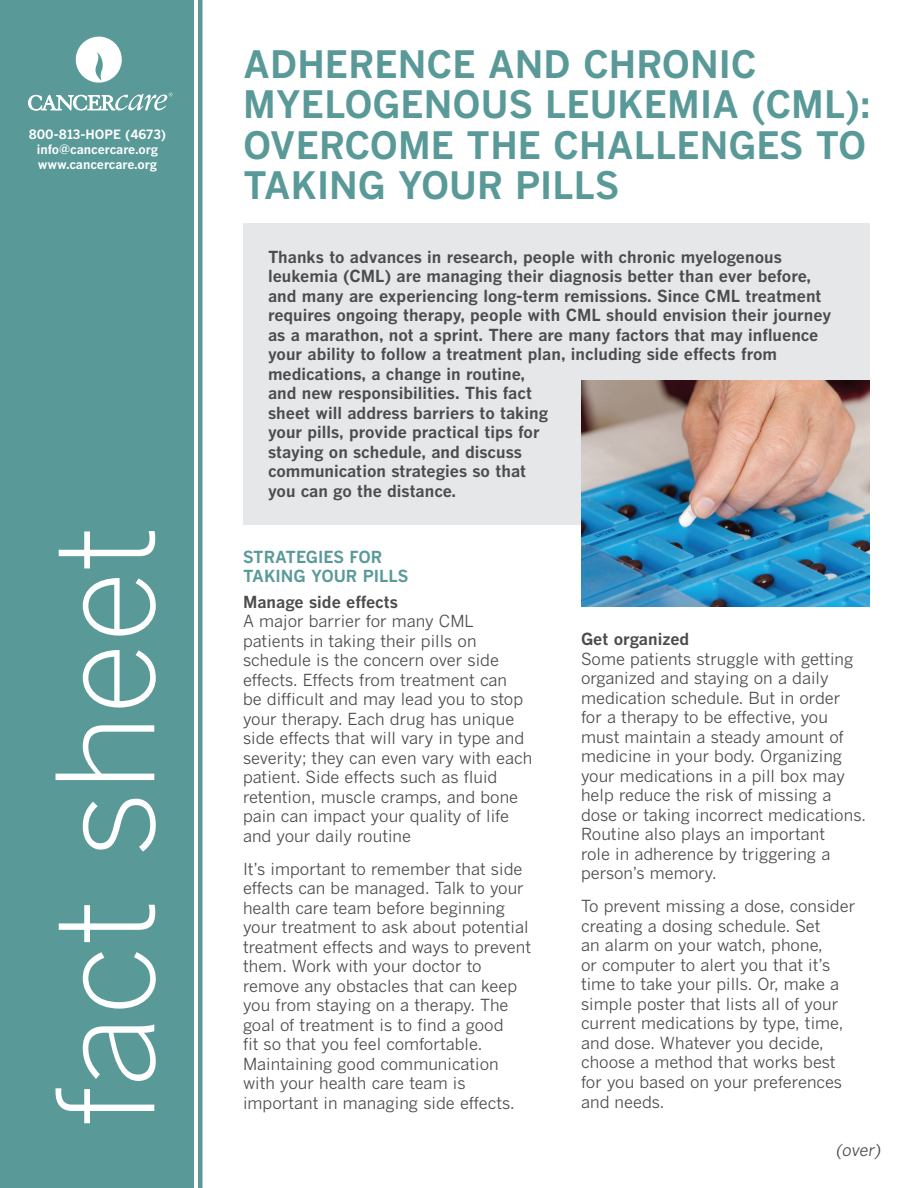
<style>
.page{position:relative;width:918px;height:1188px;background:#fff}
.page>*{position:absolute;margin:0;border:0;box-sizing:border-box;transform-origin:0 0}
.t1{font:300 133.5px "Benton Gothic";color:#fff}
.t2{font:700 37.5px/40.5px "Benton Gothic";color:#599a98}
.t3{font:16.5px/19.5px "Benton Gothic";color:#4b4c4d}
.t4{font:700 16.5px/19.5px "Benton Gothic";color:#4b4c4d}
.t5{font:700 16.5px/19.5px "Benton Gothic";color:#599a98}
.t6{font:italic 16.5px "Benton Gothic";color:#4b4c4d}
.t7{font:700 12.75px/15px "Benton Gothic";color:#fff;text-align:center}
</style>
<div class="page">
<div style="left:0;top:0;width:193px;height:1188px;background:#599a98"></div>
<hr style="left:198px;top:0;width:4px;height:1188px;background:#599a98">
<div style="left:243px;top:224px;width:626px;height:301px;background:#e6e7e9"></div>
<svg style="left:75px;top:36px;width:47px;height:47px"></svg>
<svg style="left:28px;top:93px;width:144px;height:17px"></svg>
<img style="left:581px;top:380px;width:288px;height:227px">
<p class="t7" style="left:29px;top:126px;width:139px">800-813-HO PE (4673) info@cancercare.org www.cancercare.org</p>
<h1 class="t1" style="left:27px;top:1127px;width:603px;rotate:-90deg">fact sheet</h1>
<h2 class="t2" style="left:243px;top:43px;width:629px">Adherence and Chronic<br>Myelogenous Leukem ia (CML):<br>Overcom e the Chall</h2>
<h2 class="t2" style="left:676px;top:124px;width:191px">enges to</h2>
<h2 class="t2" style="left:243px;top:165px;width:332px">Taking Your Pills</h2>
<p class="t4" style="left:268px;top:247px;width:565px">Thanks to advances in research, people with chronic myelogenous leukemia (CML) are managing their diagnosis better than ever before, and many are experiencing long-term remissions. Since CML treatment requires ongoing therapy, people with CML should envision their journey as a marathon, not a sprint. There are many factors that may influence your ability to follow a treatment plan, including side effects from medications, a change in routine,<br>and new responsibilities. This fact<br>sheet will address barriers to taking<br>your pills, provide practical tips for<br>staying on schedule, and discuss<br>communication strategies so that<br>you can go the distance.</p>
<p class="t5" style="left:243px;top:547px;width:147px">Strategies for taking your pills</p>
<p class="t4" style="left:243px;top:592px;width:157px">Manage side effects</p>
<p class="t3" style="left:243px;top:611px;width:291px">A major barrier for many CML patients in taking their pills on schedule is the concern over side effects. Effects from treatment can<br>be difficult and may lead you to stop your therapy. Each drug has unique side effects that will vary in type and severity; they can even vary with each patient. Side effects such as fluid retention, muscle cramps, and bone pain can impact your quality of life and your daily routine</p>
<p class="t3" style="left:243px;top:859px;width:290px">It’s important to remember that side effects can be managed. Talk to your health care team before beginning your treatment to ask about potential treatment effects and ways to prevent them. Work with your doctor to remove any obstacles that can keep you from staying on a therapy. The goal of treatment is to find a good<br>fit so that you feel comfortable.<br>Maintaining good communication with your health care team is important in managing side effects.</p>
<p class="t4" style="left:581px;top:629px;width:110px">Get organized</p>
<p class="t3" style="left:581px;top:649px;width:286px">Some patients struggle with getting organized and staying on a daily medication schedule. But in order<br>for a therapy to be effective, you must maintain a steady amount of medicine in your body. Organizing your medications in a pill box may help reduce the risk of missing a dose or taking incorrect medications.<br>Routine also plays an important<br>role in adherence by triggering a person’s memory.</p>
<p class="t3" style="left:581px;top:896px;width:276px">To prevent missing a dose, consider creating a dosing schedule. Set<br>an alarm on your watch, phone,<br>or computer to alert you that it’s time to take your pills. Or, make a simple poster that lists all of your current medications by type, time, and dose. Whatever you decide, choose a method that works best for you based on your preferences and needs.</p>
<p class="t6" style="left:837px;top:1140px;width:46px">(over)</p>
</div>
